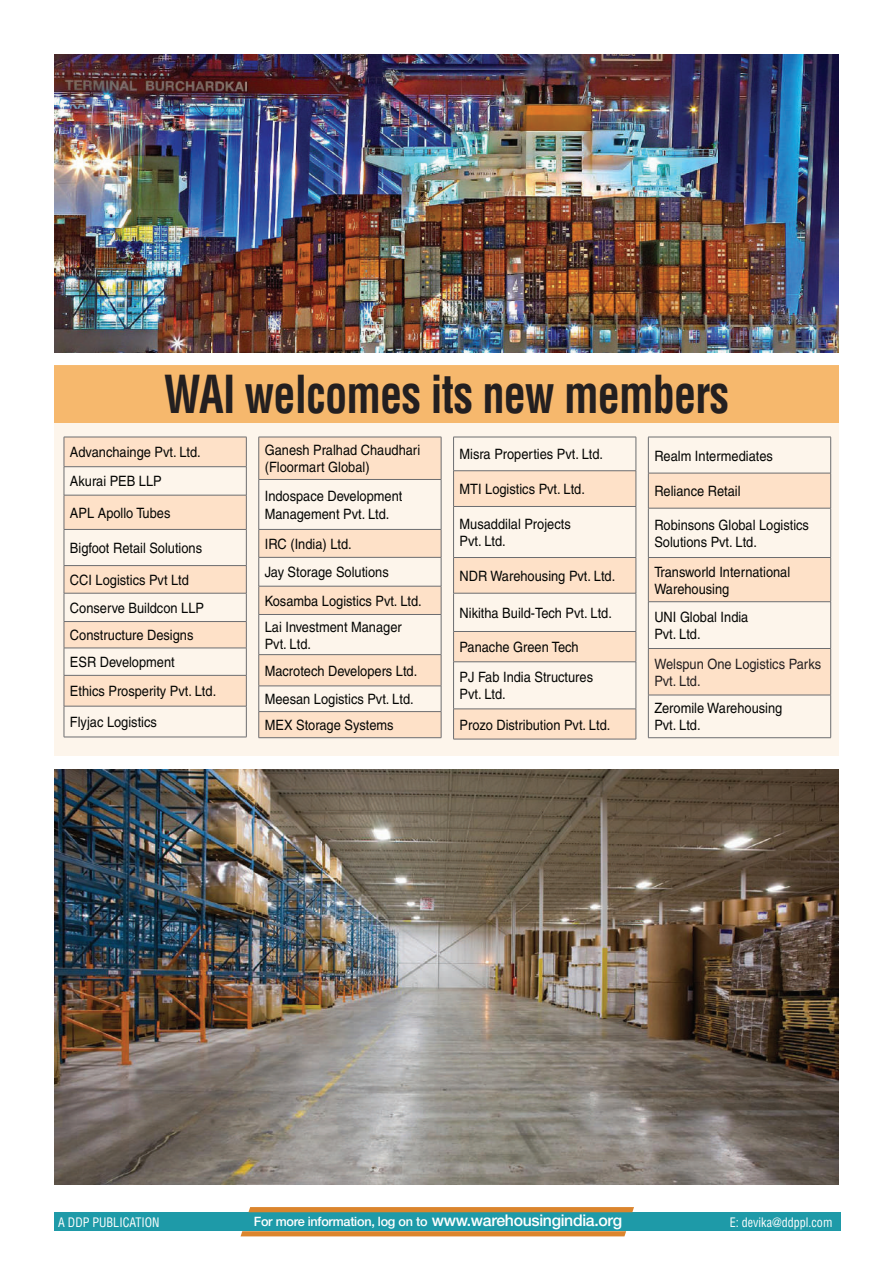
<style>
.page{position:relative;width:893px;height:1263px;background:#fff}
.page>*{position:absolute;margin:0;border:0;box-sizing:border-box;transform-origin:0 0}
.t1{font:700 condensed 51px "Helvetica";letter-spacing:-.02em;color:#231f20;scale:.87 1}
.t2{font:14.25px/17.1px "Helvetica";color:#040503;scale:.9 1}
.t3{font:14.25px/17.1px "Helvetica";color:#231f20;scale:.9 1}
.t4{font:500 12.9px "Helvetica Neue LT Std";letter-spacing:-.02em;color:#fff}
.t5{font:condensed 12.75px "Helvetica";color:#fff;scale:.95 1}
.s1{font-size:16.2px}
</style>
<div class="page">
<img style="left:54px;top:770px;width:785px;height:414px">
<div style="left:54px;top:366px;width:785px;height:390px;background:#fdf5eb"></div>
<img style="left:54px;top:54px;width:785px;height:299px">
<div style="left:54px;top:366px;width:785px;height:57px;background:#f6b86d"></div>
<div style="left:54px;top:1212px;width:786px;height:19px;background:#1e9aa8"></div>
<svg style="left:65px;top:438px;width:181px;height:268px;fill:#fee1c8"></svg>
<hr style="left:64px;top:530px;width:1px;height:35px;background:#6c6d70">
<hr style="left:246px;top:530px;width:1px;height:35px;background:#6c6d70">
<hr style="left:64px;top:437px;width:183px;height:1px;background:#6c6d70">
<svg style="left:64px;top:437px;width:1px;height:58px"></svg>
<svg style="left:246px;top:437px;width:1px;height:58px"></svg>
<hr style="left:64px;top:466px;width:183px;height:1px;background:#6c6d70">
<hr style="left:64px;top:495px;width:183px;height:1px;background:#6c6d70">
<hr style="left:64px;top:495px;width:1px;height:34px;background:#6c6d70">
<hr style="left:246px;top:495px;width:1px;height:34px;background:#6c6d70">
<hr style="left:64px;top:529px;width:183px;height:1px;background:#6c6d70">
<hr style="left:64px;top:565px;width:183px;height:1px;background:#6c6d70">
<hr style="left:64px;top:593px;width:183px;height:1px;background:#6c6d70">
<hr style="left:64px;top:706px;width:1px;height:31px;background:#6c6d70">
<hr style="left:246px;top:706px;width:1px;height:31px;background:#6c6d70">
<hr style="left:64px;top:621px;width:183px;height:1px;background:#6c6d70">
<svg style="left:64px;top:566px;width:1px;height:109px"></svg>
<svg style="left:246px;top:566px;width:1px;height:109px"></svg>
<hr style="left:64px;top:648px;width:183px;height:1px;background:#6c6d70">
<hr style="left:64px;top:675px;width:183px;height:1px;background:#6c6d70">
<hr style="left:64px;top:675px;width:1px;height:31px;background:#6c6d70">
<hr style="left:246px;top:675px;width:1px;height:31px;background:#6c6d70">
<hr style="left:64px;top:706px;width:183px;height:1px;background:#6c6d70">
<hr style="left:64px;top:737px;width:183px;height:1px;background:#6c6d70">
<svg style="left:259px;top:438px;width:182px;height:299px;fill:#fde1c8"></svg>
<hr style="left:258px;top:480px;width:1px;height:49px;background:#6c6d70">
<hr style="left:441px;top:480px;width:1px;height:49px;background:#6c6d70">
<hr style="left:258px;top:615px;width:1px;height:39px;background:#6c6d70">
<hr style="left:441px;top:615px;width:1px;height:39px;background:#6c6d70">
<hr style="left:259px;top:437px;width:182px;height:1px;background:#6c6d70">
<hr style="left:258px;top:437px;width:1px;height:42px;background:#6c6d70">
<hr style="left:441px;top:437px;width:1px;height:42px;background:#6c6d70">
<hr style="left:259px;top:479px;width:182px;height:1px;background:#6c6d70">
<hr style="left:259px;top:529px;width:182px;height:1px;background:#6c6d70">
<hr style="left:259px;top:557px;width:182px;height:1px;background:#6c6d70">
<hr style="left:259px;top:586px;width:182px;height:1px;background:#6c6d70">
<svg style="left:258px;top:530px;width:1px;height:84px"></svg>
<svg style="left:441px;top:530px;width:1px;height:84px"></svg>
<hr style="left:259px;top:614px;width:182px;height:1px;background:#6c6d70">
<hr style="left:259px;top:654px;width:182px;height:1px;background:#6c6d70">
<hr style="left:258px;top:655px;width:1px;height:31px;background:#6c6d70">
<hr style="left:441px;top:655px;width:1px;height:31px;background:#6c6d70">
<hr style="left:259px;top:686px;width:182px;height:1px;background:#6c6d70">
<hr style="left:259px;top:711px;width:182px;height:1px;background:#6c6d70">
<svg style="left:258px;top:686px;width:1px;height:51px"></svg>
<svg style="left:441px;top:686px;width:1px;height:51px"></svg>
<hr style="left:259px;top:737px;width:182px;height:1px;background:#6c6d70">
<svg style="left:454px;top:471px;width:182px;height:268px"></svg>
<hr style="left:453px;top:662px;width:1px;height:47px;background:#6c6d70">
<hr style="left:636px;top:662px;width:1px;height:47px;background:#6c6d70">
<hr style="left:453px;top:437px;width:1px;height:34px;background:#6c6d70">
<hr style="left:636px;top:437px;width:1px;height:34px;background:#6c6d70">
<hr style="left:453px;top:507px;width:1px;height:50px;background:#6c6d70">
<hr style="left:636px;top:507px;width:1px;height:50px;background:#6c6d70">
<hr style="left:453px;top:593px;width:1px;height:38px;background:#6c6d70">
<hr style="left:636px;top:593px;width:1px;height:38px;background:#6c6d70">
<hr style="left:453px;top:437px;width:183px;height:1px;background:#6c6d70">
<hr style="left:453px;top:470px;width:183px;height:1px;background:#6c6d70">
<hr style="left:453px;top:471px;width:1px;height:35px;background:#6c6d70">
<hr style="left:636px;top:471px;width:1px;height:35px;background:#6c6d70">
<hr style="left:453px;top:506px;width:183px;height:1px;background:#6c6d70">
<hr style="left:453px;top:557px;width:183px;height:1px;background:#6c6d70">
<hr style="left:453px;top:558px;width:1px;height:35px;background:#6c6d70">
<hr style="left:636px;top:558px;width:1px;height:35px;background:#6c6d70">
<hr style="left:453px;top:593px;width:183px;height:1px;background:#6c6d70">
<hr style="left:453px;top:631px;width:183px;height:1px;background:#6c6d70">
<hr style="left:453px;top:632px;width:1px;height:30px;background:#6c6d70">
<hr style="left:636px;top:632px;width:1px;height:30px;background:#6c6d70">
<hr style="left:453px;top:661px;width:183px;height:1px;background:#6c6d70">
<hr style="left:453px;top:709px;width:183px;height:1px;background:#6c6d70">
<hr style="left:453px;top:709px;width:1px;height:30px;background:#6c6d70">
<hr style="left:636px;top:709px;width:1px;height:30px;background:#6c6d70">
<hr style="left:453px;top:739px;width:183px;height:1px;background:#6c6d70">
<svg style="left:649px;top:474px;width:181px;height:221px"></svg>
<hr style="left:648px;top:437px;width:1px;height:36px;background:#6c6d70">
<hr style="left:830px;top:437px;width:1px;height:36px;background:#6c6d70">
<hr style="left:648px;top:508px;width:1px;height:49px;background:#6c6d70">
<hr style="left:830px;top:508px;width:1px;height:49px;background:#6c6d70">
<hr style="left:648px;top:602px;width:1px;height:46px;background:#6c6d70">
<hr style="left:830px;top:602px;width:1px;height:46px;background:#6c6d70">
<hr style="left:648px;top:695px;width:1px;height:42px;background:#6c6d70">
<hr style="left:830px;top:695px;width:1px;height:42px;background:#6c6d70">
<hr style="left:648px;top:737px;width:183px;height:1px;background:#6c6d70">
<hr style="left:648px;top:437px;width:183px;height:1px;background:#6c6d70">
<hr style="left:648px;top:473px;width:183px;height:1px;background:#6c6d70">
<hr style="left:648px;top:473px;width:1px;height:35px;background:#6c6d70">
<hr style="left:830px;top:473px;width:1px;height:35px;background:#6c6d70">
<hr style="left:648px;top:508px;width:183px;height:1px;background:#6c6d70">
<hr style="left:648px;top:557px;width:183px;height:1px;background:#6c6d70">
<hr style="left:648px;top:558px;width:1px;height:43px;background:#6c6d70">
<hr style="left:830px;top:558px;width:1px;height:43px;background:#6c6d70">
<hr style="left:648px;top:601px;width:183px;height:1px;background:#6c6d70">
<hr style="left:648px;top:648px;width:183px;height:1px;background:#6c6d70">
<hr style="left:648px;top:649px;width:1px;height:46px;background:#6c6d70">
<hr style="left:830px;top:649px;width:1px;height:46px;background:#6c6d70">
<hr style="left:648px;top:695px;width:183px;height:1px;background:#6c6d70">
<svg style="left:241px;top:1231px;width:385px;height:5px"></svg>
<svg style="left:248px;top:1207px;width:386px;height:5px"></svg>
<h1 class="t1" style="left:164px;top:362px;width:651px">wai welcomes its new members</h1>
<p class="t2" style="left:70px;top:438px;width:147px;line-height:29.1px">Advanchainge Pvt. Ltd.<br>Akurai PEB LLP</p>
<p class="t2" style="left:70px;top:504px;width:113px">Apl Apollo Tubes</p>
<p class="t2" style="left:70px;top:539px;width:148px">Bigfoot Retail Solutions</p>
<p class="t2" style="left:70px;top:566px;width:141px;line-height:27.5px">CCI Logistics Pvt Ltd<br>Conserve Buildcon Llp<br>Constructure Designs<br>ESR Development</p>
<p class="t2" style="left:70px;top:676px;width:164px;line-height:30.8px">Ethics Prosperity Pvt. Ltd.<br>Flyjac Logistics</p>
<p class="t2" style="left:265px;top:442px;width:174px">Ganesh Pralhad Chaudhari (Floormart Global)</p>
<p class="t2" style="left:265px;top:488px;width:154px">Indospace Development<br>Management Pvt. Ltd.</p>
<p class="t2" style="left:265px;top:530px;width:176px;line-height:28.5px">IRC (India) Ltd.<br>Jay Storage Solutions<br>Kosamba Logistics Pvt. Ltd.</p>
<p class="t2" style="left:265px;top:618px;width:154px">Lai Investment Manager<br>Pvt. Ltd.</p>
<p class="t2" style="left:265px;top:656px;width:171px;line-height:28.5px">Macrotech Developers Ltd.<br>Meesan Logistics Pvt. Ltd.</p>
<p class="t2" style="left:265px;top:717px;width:145px">MEX Storage Systems</p>
<p class="t2" style="left:460px;top:446px;width:161px">Misra Properties Pvt. Ltd.</p>
<p class="t2" style="left:460px;top:480px;width:141px">Mti Logistics Pvt. Ltd.</p>
<p class="t2" style="left:460px;top:515px;width:125px">Musaddilal Projects<br>Pvt. Ltd.</p>
<p class="t2" style="left:460px;top:567px;width:175px">NDR Warehousing Pvt. Ltd.</p>
<p class="t2" style="left:460px;top:604px;width:171px">Nikitha Build-Tech Pvt. Ltd.</p>
<p class="t2" style="left:460px;top:632px;width:150px;line-height:30.2px">Panache Green Tech<br>PJ Fab India Structures</p>
<p class="t2" style="left:460px;top:679px;width:169px;line-height:30.2px">Pvt. Ltd.<br>Prozo Distribution Pvt. Ltd.</p>
<p class="t2" style="left:654px;top:447px;width:133px">Realm Intermediates</p>
<p class="t2" style="left:654px;top:483px;width:97px">Reliance Retail</p>
<p class="t2" style="left:654px;top:516px;width:173px">Robinsons Global Logistics<br>Solutions Pvt. Ltd.</p>
<p class="t2" style="left:654px;top:563px;width:152px">Transworld International<br>Warehousing</p>
<p class="t2" style="left:654px;top:608px;width:106px">UNI Global India<br>Pvt. Ltd.</p>
<p class="t3" style="left:654px;top:655px;width:187px">Welspun One Logistics Parks<br>Pvt. Ltd.</p>
<p class="t2" style="left:654px;top:700px;width:144px">Zeromile Warehousing<br>Pvt. Ltd.</p>
<p class="t4" style="left:254px;top:1213px;width:370px">For more information, log on to <span class="s1">www.warehousingindia.org</span></p>
<p class="t5" style="left:58px;top:1214px;width:51px">A DDP Publication</p>
<p class="t5" style="left:730px;top:1214px;width:110px">E: devika@ddppl.com</p>
</div>
